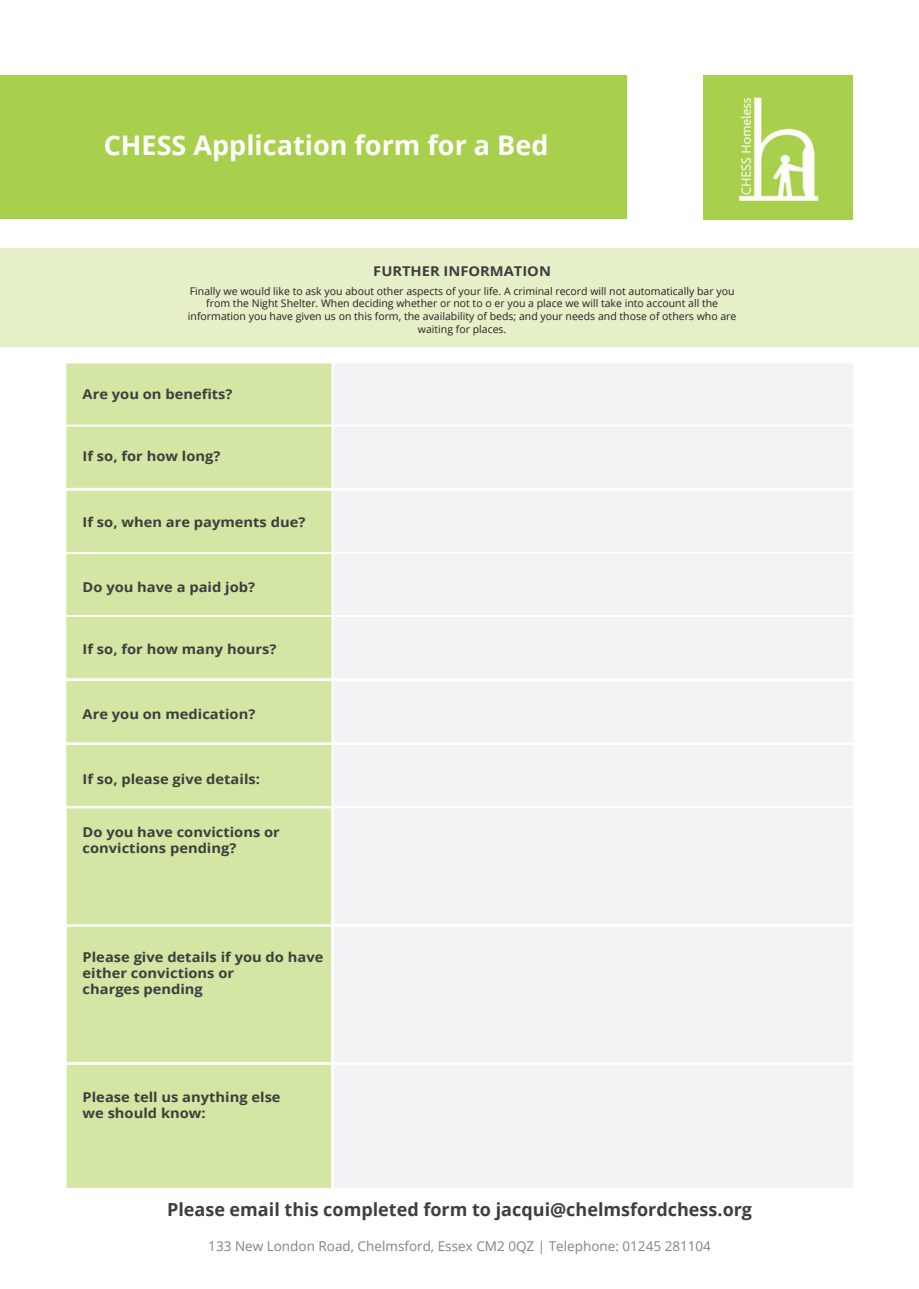
<style>
.page{position:relative;width:919px;height:1289px;background:#fff}
.page>*{position:absolute;margin:0;border:0;box-sizing:border-box;transform-origin:0 0}
.t1{font:700 27px "Open Sans";color:#fff}
.t2{font:700 18px "Open Sans";color:#3e3e3f}
.t3{font:700 13.5px/16.2px "Open Sans";color:#3e3e3f;scale:1.09 1}
.t4{font:13.5px "Open Sans";color:#808285}
.t5{font:10.5px/12.6px "Open Sans";color:#231f20;text-align:center}
</style>
<div class="page">
<div style="left:0;top:76px;width:627px;height:143px;background:#a9d04c"></div>
<img style="left:703px;top:76px;width:149px;height:143px">
<div style="left:0;top:248px;width:918px;height:98px;background:#e5f0c9"></div>
<div style="left:64px;top:361px;width:269px;height:65px;background:#d3e6a3;border:2px solid #fff"></div>
<div style="left:332px;top:361px;width:523px;height:65px;background:#f2f3f4;border:2px solid #fff"></div>
<div style="left:64px;top:425px;width:269px;height:64px;background:#d3e6a3;border:2px solid #fff"></div>
<div style="left:332px;top:424px;width:523px;height:65px;background:#f2f3f4;border:2px solid #fff"></div>
<div style="left:64px;top:489px;width:269px;height:65px;background:#d3e6a3;border:2px solid #fff"></div>
<div style="left:332px;top:489px;width:523px;height:65px;background:#f2f3f4;border:2px solid #fff"></div>
<div style="left:64px;top:552px;width:269px;height:65px;background:#d3e6a3;border:2px solid #fff"></div>
<div style="left:332px;top:552px;width:523px;height:65px;background:#f2f3f4;border:2px solid #fff"></div>
<div style="left:64px;top:615px;width:269px;height:65px;background:#d3e6a3;border:2px solid #fff"></div>
<div style="left:332px;top:615px;width:523px;height:65px;background:#f2f3f4;border:2px solid #fff"></div>
<div style="left:64px;top:679px;width:269px;height:65px;background:#d3e6a3;border:2px solid #fff"></div>
<div style="left:332px;top:679px;width:523px;height:65px;background:#f2f3f4;border:2px solid #fff"></div>
<div style="left:64px;top:743px;width:269px;height:65px;background:#d3e6a3;border:2px solid #fff"></div>
<div style="left:332px;top:743px;width:523px;height:65px;background:#f2f3f4;border:2px solid #fff"></div>
<div style="left:64px;top:805px;width:270px;height:122px;background:#d3e6a3;border:3px solid #fff"></div>
<div style="left:331px;top:805px;width:524px;height:122px;background:#f2f3f4;border:3px solid #fff"></div>
<div style="left:64px;top:924px;width:270px;height:140px;background:#d3e6a3;border:3px solid #fff"></div>
<div style="left:331px;top:924px;width:524px;height:140px;background:#f2f3f4;border:3px solid #fff"></div>
<div style="left:64px;top:1062px;width:270px;height:128px;background:#d3e6a3;border:3px solid #fff"></div>
<div style="left:331px;top:1062px;width:524px;height:128px;background:#f2f3f4;border:3px solid #fff"></div>
<h1 class="t1" style="left:104px;top:126px;width:446px">CHESS Application form for a Bed</h1>
<p class="t3" style="left:373px;top:263px;width:164px">FURTHER INFORMATION</p>
<p class="t5" style="left:188px;top:284px;width:550px">Finally we would like to ask you about other aspects of your life. A criminal record will not automatically bar you from the Night Shelter. When deciding whether or not to o er you a place we will take into account all the information you have given us on this form, the availability of beds; and your needs and those of others who are waiting for places.</p>
<p class="t3" style="left:83px;top:386px;width:139px">Are you on benefits?</p>
<p class="t3" style="left:83px;top:448px;width:128px">If so, for how long?</p>
<p class="t3" style="left:83px;top:514px;width:206px">If so, when are payments due?</p>
<p class="t3" style="left:83px;top:579px;width:160px">Do you have a paid job?</p>
<p class="t3" style="left:83px;top:640px;width:179px">If so, for how many hours?</p>
<p class="t3" style="left:83px;top:706px;width:160px">Are you on medication?</p>
<p class="t3" style="left:83px;top:770px;width:164px">If so, please give details:</p>
<p class="t3" style="left:83px;top:823px;width:182px">Do you have convictions or convictions pending?</p>
<p class="t3" style="left:83px;top:948px;width:222px">Please give details if you do have either convictions or<br>charges pending</p>
<p class="t3" style="left:83px;top:1088px;width:183px">Please tell us anything else we should know:</p>
<h2 class="t2" style="left:167px;top:1196px;width:586px">Please email this completed form to jacqui@chelmsfordchess.org</h2>
<p class="t4" style="left:208px;top:1236px;width:504px">133 New London Road, Chelmsford, Essex CM2 0QZ | Telephone: 01245 281104</p>
</div>
